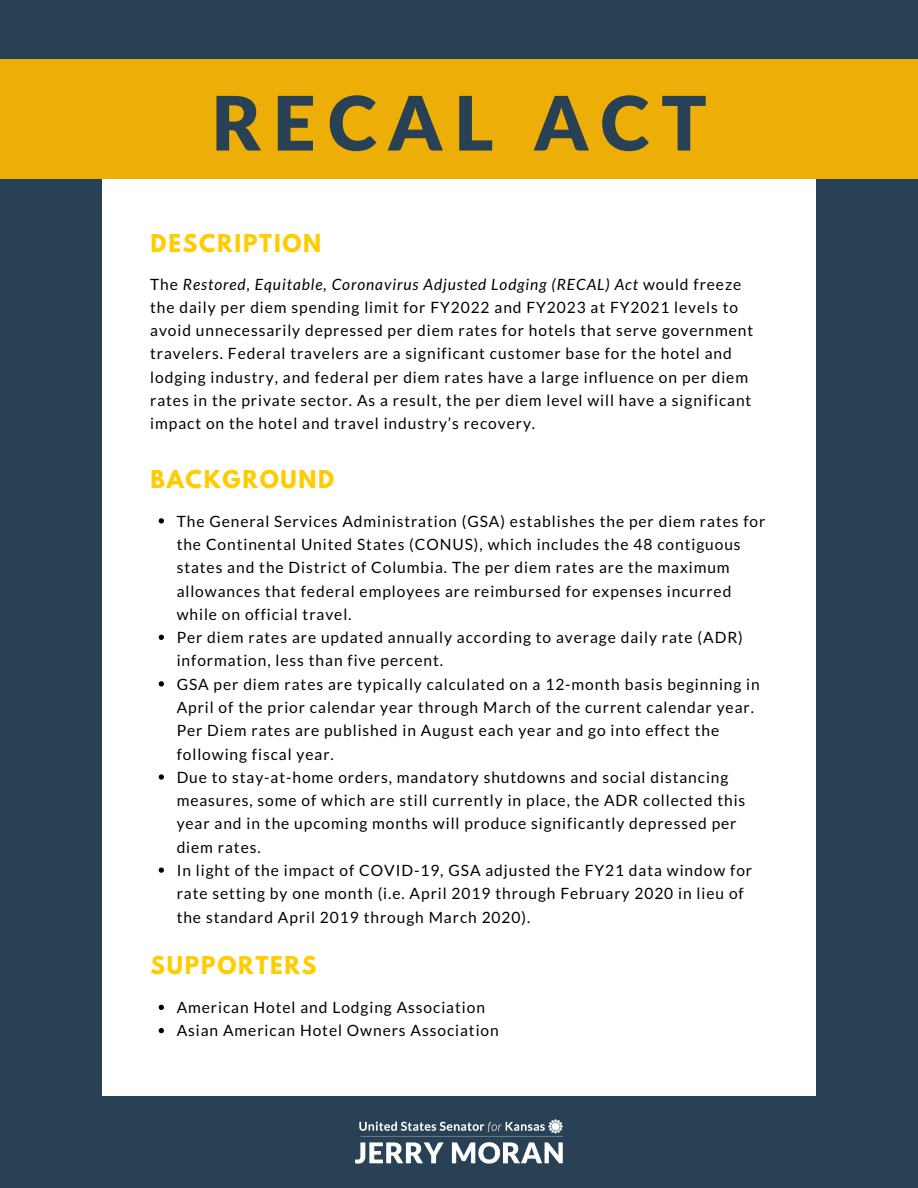
<style>
.page{position:relative;width:918px;height:1188px;background:#284154}
.page>*{position:absolute;margin:0;border:0;box-sizing:border-box;transform-origin:0 0}
.t1{font:900 75px "Lato";letter-spacing:.16em;color:#284154}
.t2{font:700 21.75px "League Spartan";letter-spacing:.08em;color:#fc0}
.t3{font:15.6px/23.2px "Lato";letter-spacing:.06em;color:#000}
.s1{font-style:italic}
</style>
<div class="page">
<div style="left:102px;top:67px;width:713px;height:1029px;background:#fff"></div>
<svg style="left:159px;top:518px;width:5px;height:6px"></svg>
<svg style="left:159px;top:635px;width:5px;height:5px"></svg>
<svg style="left:159px;top:681px;width:5px;height:6px"></svg>
<svg style="left:159px;top:774px;width:5px;height:6px"></svg>
<svg style="left:159px;top:867px;width:5px;height:6px"></svg>
<div style="left:0;top:60px;width:918px;height:118px;background:#edae07"></div>
<img style="left:354px;top:1119px;width:209px;height:45px">
<svg style="left:159px;top:1005px;width:5px;height:5px"></svg>
<svg style="left:159px;top:1028px;width:5px;height:5px"></svg>
<p class="t1" style="left:211px;top:77px;width:497px">RECAL ACT</p>
<p class="t2" style="left:151px;top:233px;width:172px">DESCRIPTION</p>
<p class="t3" style="left:150px;top:272px;width:605px">The <span class="s1">Restored, Equitable, Coronavirus Adjusted Lodging (RECAL) Act</span> would freeze the daily per diem spending limit for FY2022 and FY2023 at FY2021 levels to avoid unnecessarily depressed per diem rates for hotels that serve government travelers. Federal travelers are a significant customer base for the hotel and lodging industry, and federal per diem rates have a large influence on per diem rates in the private sector. As a result, the per diem level will have a significant impact on the hotel and travel industry’s recovery.</p>
<p class="t2" style="left:151px;top:468px;width:185px">BACKGROUND</p>
<p class="t3" style="left:177px;top:509px;width:590px">The General Services Administration (GSA) establishes the per diem rates for the Continental United States (CONUS), which includes the 48 contiguous states and the District of Columbia. The per diem rates are the maximum allowances that federal employees are reimbursed for expenses incurred while on official travel.</p>
<p class="t3" style="left:177px;top:625px;width:568px">Per diem rates are updated annually according to average daily rate (ADR) information, less than five percent.</p>
<p class="t3" style="left:177px;top:672px;width:585px">GSA per diem rates are typically calculated on a 12-month basis beginning in April of the prior calendar year through March of the current calendar year.<br>Per Diem rates are published in August each year and go into effect the following fiscal year.</p>
<p class="t3" style="left:177px;top:765px;width:570px">Due to stay-at-home orders, mandatory shutdowns and social distancing measures, some of which are still currently in place, the ADR collected this year and in the upcoming months will produce significantly depressed per diem rates.</p>
<p class="t3" style="left:177px;top:858px;width:577px">In light of the impact of COVID-19, GSA adjusted the FY21 data window for rate setting by one month (i.e. April 2019 through February 2020 in lieu of the standard April 2019 through March 2020).</p>
<p class="t2" style="left:151px;top:955px;width:168px">SUPPORTERS</p>
<p class="t3" style="left:177px;top:995px;width:310px">American Hotel and Lodging Association</p>
<p class="t3" style="left:177px;top:1019px;width:324px">Asian American Hotel Owners Association</p>
</div>
